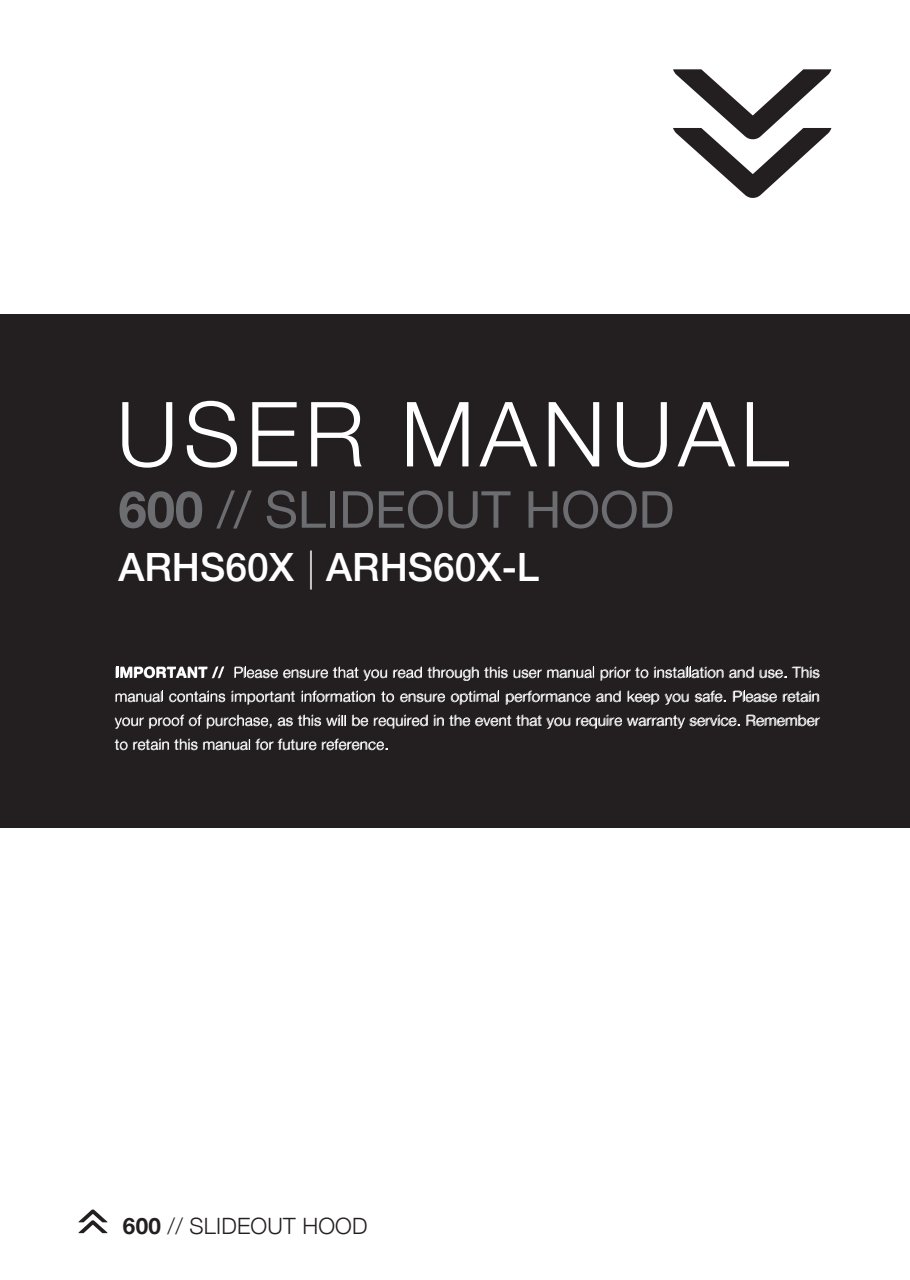
<style>
.page{position:relative;width:910px;height:1280px;background:#fff}
.page>*{position:absolute;margin:0;border:0;box-sizing:border-box;transform-origin:0 0}
.t1{font:300 90px "Helvetica Neue";letter-spacing:.06em;color:#fff}
.t2{font:51px "Helvetica Neue";color:#6c6d70}
.t3{font:500 39px "Helvetica Neue";color:#fff}
.t4{font:300 22.5px "Helvetica Neue";letter-spacing:.01em;color:#231f20}
.t5{font:300 15px/24px "Helvetica Neue";letter-spacing:.02em;color:#fff;text-align:justify}
.s1{font-weight:700}
.s2{font-weight:100}
</style>
<div class="page">
<div style="left:0;top:315px;width:910px;height:513px;background:#231f20"></div>
<svg style="left:116px;top:666px;width:91px;height:12px"></svg>
<svg style="left:213px;top:666px;width:11px;height:12px"></svg>
<svg style="left:235px;top:667px;width:43px;height:10px"></svg>
<svg style="left:284px;top:667px;width:103px;height:13px"></svg>
<svg style="left:394px;top:667px;width:28px;height:10px"></svg>
<svg style="left:428px;top:667px;width:51px;height:13px"></svg>
<svg style="left:485px;top:667px;width:23px;height:10px"></svg>
<svg style="left:514px;top:669px;width:28px;height:8px"></svg>
<svg style="left:548px;top:667px;width:46px;height:10px"></svg>
<svg style="left:601px;top:667px;width:47px;height:13px"></svg>
<svg style="left:655px;top:667px;width:69px;height:10px"></svg>
<svg style="left:730px;top:667px;width:24px;height:10px"></svg>
<svg style="left:760px;top:669px;width:26px;height:8px"></svg>
<svg style="left:793px;top:667px;width:27px;height:10px"></svg>
<svg style="left:116px;top:691px;width:47px;height:10px"></svg>
<svg style="left:170px;top:691px;width:55px;height:10px"></svg>
<svg style="left:232px;top:691px;width:63px;height:13px"></svg>
<svg style="left:302px;top:691px;width:73px;height:10px"></svg>
<svg style="left:382px;top:691px;width:12px;height:10px"></svg>
<svg style="left:401px;top:693px;width:44px;height:8px"></svg>
<svg style="left:452px;top:691px;width:47px;height:13px"></svg>
<svg style="left:507px;top:691px;width:83px;height:13px"></svg>
<svg style="left:597px;top:691px;width:24px;height:10px"></svg>
<svg style="left:628px;top:691px;width:31px;height:13px"></svg>
<svg style="left:666px;top:693px;width:23px;height:11px"></svg>
<svg style="left:696px;top:691px;width:30px;height:10px"></svg>
<svg style="left:734px;top:691px;width:43px;height:10px"></svg>
<svg style="left:784px;top:691px;width:35px;height:10px"></svg>
<svg style="left:115px;top:717px;width:29px;height:11px"></svg>
<svg style="left:150px;top:715px;width:122px;height:13px"></svg>
<svg style="left:278px;top:715px;width:43px;height:10px"></svg>
<svg style="left:327px;top:715px;width:19px;height:10px"></svg>
<svg style="left:353px;top:715px;width:15px;height:10px"></svg>
<svg style="left:374px;top:715px;width:54px;height:13px"></svg>
<svg style="left:435px;top:715px;width:9px;height:10px"></svg>
<svg style="left:450px;top:715px;width:20px;height:10px"></svg>
<svg style="left:476px;top:715px;width:35px;height:10px"></svg>
<svg style="left:517px;top:715px;width:53px;height:13px"></svg>
<svg style="left:577px;top:715px;width:163px;height:13px"></svg>
<svg style="left:747px;top:715px;width:73px;height:10px"></svg>
<svg style="left:115px;top:739px;width:13px;height:10px"></svg>
<svg style="left:134px;top:739px;width:35px;height:10px"></svg>
<svg style="left:175px;top:739px;width:23px;height:10px"></svg>
<svg style="left:204px;top:739px;width:46px;height:10px"></svg>
<svg style="left:256px;top:739px;width:60px;height:10px"></svg>
<svg style="left:322px;top:739px;width:65px;height:10px"></svg>
<svg style="left:673px;top:69px;width:158px;height:129px"></svg>
<svg style="left:78px;top:1209px;width:30px;height:24px"></svg>
<h1 class="t1" style="left:116px;top:362px;width:674px">USER MANUAL</h1>
<h2 class="t2" style="left:118px;top:473px;width:557px"><span class="s1">600</span> // SLIDEOUT HOOD</h2>
<h3 class="t3" style="left:118px;top:536px;width:422px">ARHS60X <span class="s2">|</span> ARHS60X-L</h3>
<p class="t5" style="left:115px;top:659px;width:706px"><span class="s1">IMPORTANT //</span> Please ensure that you read through this user manual prior to installation and use. This manual contains important information to ensure optimal performance and keep you safe. Please retain your proof of purchase, as this will be required in the event that you require warranty service. Remember to retain this manual for future reference.</p>
<h3 class="t4" style="left:123px;top:1207px;width:246px"><span class="s1">600</span> // SLIDEOUT HOOD</h3>
</div>
